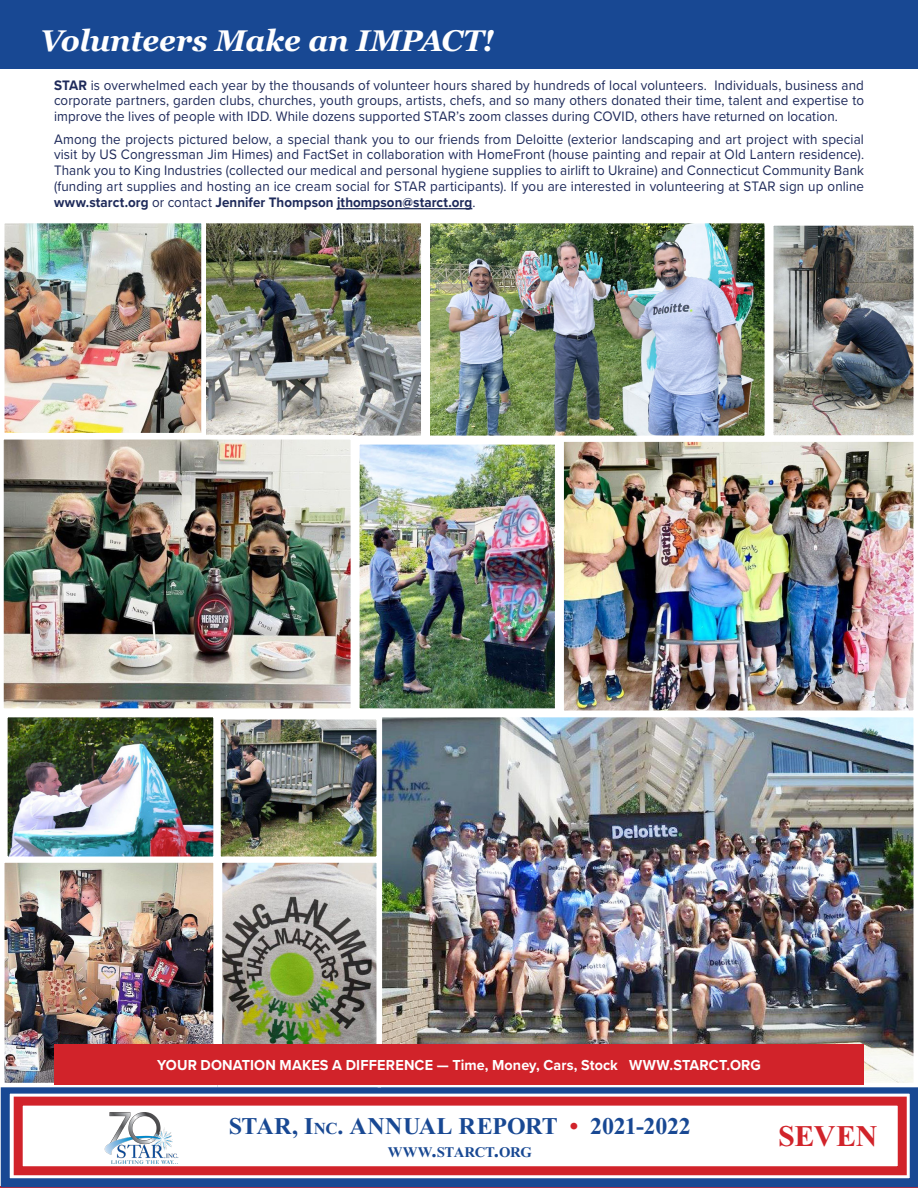
<style>
.page{position:relative;width:918px;height:1188px;background:#fff}
.page>*{position:absolute;margin:0;border:0;box-sizing:border-box;transform-origin:0 0}
.t1{font:italic 700 30px "Georgia";letter-spacing:-.005em;color:#fff}
.t2{font:700 30px "Times New Roman";letter-spacing:-.015em;color:#d1232a}
.t3{font:700 24px "Times New Roman";letter-spacing:-.01em;color:#184893}
.t4{font:700 15px "Proxima Nova";letter-spacing:.01em;color:#fff;scale:.96 1}
.t5{font:700 14.7px "Times New Roman";letter-spacing:-.02em;color:#184893}
.t6{font:14.25px/15.8px "Proxima Nova";letter-spacing:.01em;color:#1e2a5a;text-align:justify;scale:.94 1}
.s1{font-weight:700}
.s2{font-style:inherit}
.s3{font-size:16.8px}
.s4{color:#d1232a}
.s5{font-size:21px}
</style>
<div class="page">
<hr style="left:0;top:1186px;width:918px;height:2px;background:#d1232a">
<img style="left:104px;top:1112px;width:75px;height:52px">
<div style="left:1px;top:1085px;width:917px;height:102px;border:9px solid #184893"></div>
<div style="left:14px;top:1097px;width:893px;height:78px;border:9px solid #d1232a"></div>
<img style="left:383px;top:718px;width:530px;height:364px">
<div style="left:378px;top:713px;width:540px;height:374px;border:4px solid #fff"></div>
<img style="left:221px;top:720px;width:155px;height:136px">
<div style="left:216px;top:715px;width:165px;height:146px;border:4px solid #fff"></div>
<img style="left:223px;top:863px;width:153px;height:181px">
<div style="left:218px;top:858px;width:163px;height:229px;border:4px solid #fff"></div>
<img style="left:774px;top:226px;width:139px;height:209px">
<div style="left:769px;top:221px;width:149px;height:219px;border:4px solid #fff"></div>
<img style="left:5px;top:224px;width:196px;height:208px">
<div style="left:0;top:219px;width:206px;height:218px;border:4px solid #fff"></div>
<img style="left:207px;top:224px;width:214px;height:211px">
<div style="left:202px;top:219px;width:224px;height:221px;border:4px solid #fff"></div>
<img style="left:431px;top:224px;width:333px;height:211px">
<div style="left:426px;top:219px;width:343px;height:221px;border:4px solid #fff"></div>
<img style="left:360px;top:445px;width:194px;height:263px">
<div style="left:355px;top:440px;width:204px;height:273px;border:4px solid #fff"></div>
<img style="left:5px;top:863px;width:208px;height:219px">
<div style="left:0;top:858px;width:218px;height:229px;border:4px solid #fff"></div>
<img style="left:5px;top:440px;width:345px;height:268px">
<div style="left:0;top:435px;width:355px;height:278px;border:4px solid #fff"></div>
<img style="left:564px;top:442px;width:349px;height:268px">
<div style="left:559px;top:437px;width:359px;height:278px;border:4px solid #fff"></div>
<hr style="left:337px;top:208px;width:135px;height:1px;background:#1e2a5a">
<div style="left:54px;top:1044px;width:810px;height:41px;background:#d1232a"></div>
<div style="left:0;top:0;width:918px;height:68px;background:#184893"></div>
<img style="left:8px;top:718px;width:205px;height:138px">
<div style="left:3px;top:713px;width:215px;height:148px;border:4px solid #fff"></div>
<p class="t1" style="left:40px;top:18px;width:455px">Volunteers Make an IMPACT!</p>
<p class="t6" style="left:54px;top:76px;width:863px"><span class="s1">STAR</span> is overwhelmed each year by the thousands of volunteer hours shared by hundreds of local volunteers. Individuals, business and corporate partners, garden clubs, churches, youth groups, artists, chefs, and so many others donated their time, talent and expertise to improve the lives of people with IDD. While dozens supported STAR’s zoom classes during COVID, others have returned on location.</p>
<p class="t6" style="left:54px;top:130px;width:863px">Among the projects pictured below, a special thank you to our friends from Deloitte (exterior landscaping and art project with special visit by US Congressman Jim Himes) and FactSet in collaboration with HomeFront (house painting and repair at Old Lantern residence).<br>Thank you to King Industries (collected our medical and personal hygiene supplies to airlift to Ukraine) and Connecticut Community Bank (funding art supplies and hosting an ice cream social for STAR participants). If you are interested in volunteering at STAR sign up online <span class="s1">www.starct.org</span> or contact <span class="s1">Jennifer Thompson jthompson@starct.org</span>.</p>
<p class="t4" style="left:157px;top:1054px;width:630px">YOUR DONATION MAKES A DIFFERENCE — Time, Money, Cars, Stock WWW.STARCT.ORG</p>
<h2 class="t3" style="left:229px;top:1113px;width:463px">STAR, <span class="s2">I</span><span class="s3">NC</span>. ANNUAL REPORT <span class="s4">•</span> 2021-2022</h2>
<p class="t5" style="left:388px;top:1144px;width:146px">WWW<span class="s5">.</span>STARCT<span class="s5">.</span>ORG</p>
<p class="t2" style="left:778px;top:1119px;width:101px">SEVEN</p>
</div>
